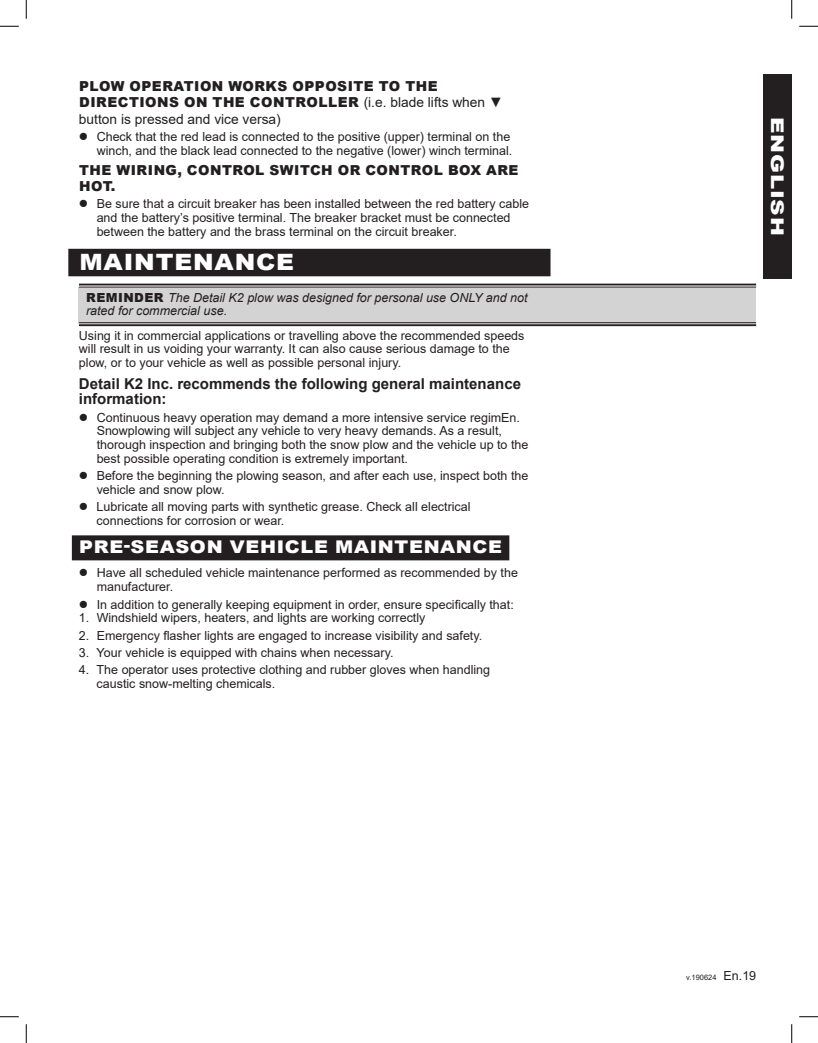
<style>
.page{position:relative;width:818px;height:1043px;background:#fff}
.page>*{position:absolute;margin:0;border:0;box-sizing:border-box;transform-origin:0 0}
.t1{font:900 22.5px "Arial";letter-spacing:.035em;color:#fff;scale:1.1 1}
.t2{font:900 17.5px "Arial";letter-spacing:.035em;color:#fff;scale:1.1 1}
.t3{font:900 17.5px "Arial";letter-spacing:.035em;color:#fff;scale:1.3 1}
.t4{font:700 15px/15px "Arial";color:#231f20}
.t5{font:900 13.75px/16.5px "Arial";letter-spacing:.035em;color:#231f20}
.t6{font:12.5px/13.8px "Arial";color:#231f20}
.t7{font:italic 12.5px/13.8px "Arial";color:#231f20}
.t8{font:7.5px "Arial";color:#231f20}
.s1{font-weight:400}
.s2{font-weight:900;font-style:normal}
.s3{font-size:12.5px}
</style>
<div class="page">
<div style="left:763px;top:74px;width:28px;height:205px;background:#231f20"></div>
<div style="left:68px;top:249px;width:482px;height:27px;background:#231f20"></div>
<hr style="left:79px;top:283px;width:677px;height:2px;background:#231f20">
<hr style="left:79px;top:324px;width:677px;height:2px;background:#231f20">
<div style="left:72px;top:535px;width:437px;height:25px;background:#231f20"></div>
<div style="left:78px;top:287px;width:678px;height:37px;background:#d3d3d3"></div>
<svg style="left:0;top:25px;width:19px;height:2px"></svg>
<svg style="left:799px;top:25px;width:19px;height:2px"></svg>
<svg style="left:0;top:1016px;width:19px;height:1px"></svg>
<svg style="left:799px;top:1016px;width:19px;height:1px"></svg>
<svg style="left:25px;top:0;width:2px;height:19px"></svg>
<svg style="left:25px;top:1024px;width:2px;height:18px"></svg>
<svg style="left:791px;top:0;width:1px;height:19px"></svg>
<svg style="left:791px;top:1024px;width:1px;height:18px"></svg>
<p class="t5" style="left:79px;top:77px;width:425px">PLOW OPERATION WORKS OPPOSITE TO THE<br>DIRECTIONS ON THE CONTROLLER <span class="s1">(i.e. blade lifts when ▼ button is pressed and vice versa)</span></p>
<p class="t6" style="left:97px;top:129px;width:417px">Check that the red lead is connected to the positive (upper) terminal on the winch, and the black lead connected to the negative (lower) winch terminal.</p>
<p class="t5" style="left:79px;top:161px;width:441px">THE WIRING, CONTROL SWITCH OR CONTROL BOX ARE<br>HOT.</p>
<p class="t6" style="left:97px;top:197px;width:434px">Be sure that a circuit breaker has been installed between the red battery cable and the battery’s positive terminal. The breaker bracket must be connected between the battery and the brass terminal on the circuit breaker.</p>
<h1 class="t1" style="left:79px;top:246px;width:197px">MAINTENANCE</h1>
<p class="t7" style="left:86px;top:290px;width:443px"><span class="s2">REMINDER</span> The Detail K2 plow was designed for personal use ONLY and not rated for commercial use.</p>
<p class="t6" style="left:79px;top:328px;width:447px">Using it in commercial applications or travelling above the recommended speeds will result in us voiding your warranty. It can also cause serious damage to the plow, or to your vehicle as well as possible personal injury.</p>
<p class="t4" style="left:79px;top:377px;width:443px">Detail K2 Inc. recommends the following general maintenance information:</p>
<p class="t6" style="left:97px;top:410px;width:433px">Continuous heavy operation may demand a more intensive service regimEn.<br>Snowplowing will subject any vehicle to very heavy demands. As a result, thorough inspection and bringing both the snow plow and the vehicle up to the best possible operating condition is extremely important.</p>
<p class="t6" style="left:97px;top:469px;width:433px">Before the beginning the plowing season, and after each use, inspect both the vehicle and snow plow.</p>
<p class="t6" style="left:97px;top:500px;width:375px">Lubricate all moving parts with synthetic grease. Check all electrical connections for corrosion or wear.</p>
<h2 class="t2" style="left:79px;top:534px;width:386px">PRE-SEASON VEHICLE MAINTENANCE</h2>
<p class="t6" style="left:97px;top:566px;width:423px">Have all scheduled vehicle maintenance performed as recommended by the manufacturer.</p>
<p class="t6" style="left:97px;top:597px;width:418px">In addition to generally keeping equipment in order, ensure specifically that:</p>
<p class="t6" style="left:79px;top:611px;width:348px">1. Windshield wipers, heaters, and lights are working correctly</p>
<p class="t6" style="left:79px;top:628px;width:405px">2. Emergency flasher lights are engaged to increase visibility and safety.</p>
<p class="t6" style="left:79px;top:645px;width:316px">3. Your vehicle is equipped with chains when necessary.</p>
<p class="t6" style="left:97px;top:663px;width:395px;text-indent:-18px">4. The operator uses protective clothing and rubber gloves when handling caustic snow-melting chemicals.</p>
<h2 class="t3" style="left:790px;top:117px;width:93px;rotate:90deg">ENGLISH</h2>
<p class="t8" style="left:686px;top:972px;width:71px">v.190624 <span class="s3">En.19</span></p>
</div>
